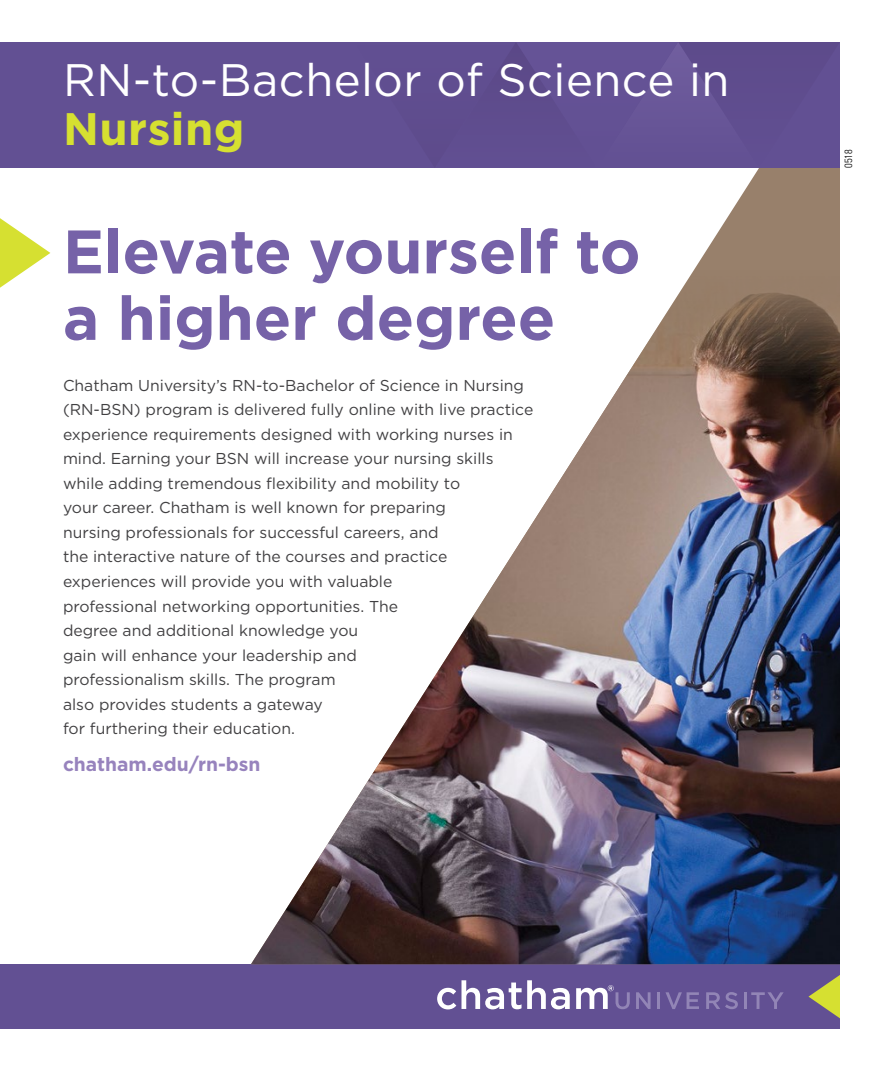
<style>
.page{position:relative;width:882px;height:1071px;background:#fff}
.page>*{position:absolute;margin:0;border:0;box-sizing:border-box;transform-origin:0 0}
.t1{font:700 61.25px/66.5px "Gotham";color:#7662a8}
.t2{font:45.5px "Gotham";letter-spacing:.01em;color:#fff}
.t3{font:700 45.5px "Gotham";letter-spacing:.01em;color:#d6e031}
.t4{font:700 19.25px "Gotham";color:#9783bd}
.t5{font:15.75px/24.5px "Gotham";color:#414042}
.t6{font:300 condensed 10.5px "Univers";color:#000}
</style>
<div class="page">
<div style="left:0;top:42px;width:840px;height:126px;background:#625093"></div>
<div style="left:0;top:964px;width:840px;height:65px;background:#625093"></div>
<svg style="left:808px;top:975px;width:32px;height:43px"></svg>
<svg style="left:0;top:218px;width:50px;height:70px"></svg>
<svg style="left:504px;top:43px;width:198px;height:37px"></svg>
<svg style="left:437px;top:988px;width:19px;height:21px"></svg>
<svg style="left:462px;top:980px;width:108px;height:29px"></svg>
<svg style="left:636px;top:992px;width:15px;height:17px"></svg>
<hr style="left:657px;top:992px;width:3px;height:17px;background:#9285b6">
<svg style="left:665px;top:992px;width:34px;height:17px"></svg>
<svg style="left:706px;top:992px;width:32px;height:17px"></svg>
<hr style="left:744px;top:992px;width:3px;height:17px;background:#9285b6">
<svg style="left:751px;top:992px;width:33px;height:17px"></svg>
<svg style="left:576px;top:985px;width:54px;height:24px"></svg>
<svg style="left:696px;top:168px;width:144px;height:98px;fill:#98806b"></svg>
<img style="left:251px;top:266px;width:589px;height:698px">
<h2 class="t2" style="left:63px;top:55px;width:668px">RN-to-Bachelor of Science in</h2>
<h2 class="t3" style="left:63px;top:103px;width:183px">Nursing</h2>
<h1 class="t1" style="left:63px;top:217px;width:579px">Elevate yourself to a higher degree</h1>
<p class="t5" style="left:63px;top:373px;width:472px">Chatham University’s RN-to-Bachelor of Science in Nursing (RN-BSN) program is delivered fully online with live practice experience requirements designed with working nurses in mind. Earning your BSN will increase your nursing skills while adding tremendous flexibility and mobility to<br>your career. Chatham is well known for preparing<br>nursing professionals for successful careers, and<br>the interactive nature of the courses and practice experiences will provide you with valuable<br>professional networking opportunities. The<br>degree and additional knowledge you<br>gain will enhance your leadership and<br>professionalism skills. The program<br>also provides students a gateway<br>for furthering their education.</p>
<p class="t4" style="left:63px;top:753px;width:199px">chatham.edu/rn-bsn</p>
<p class="t6" style="left:842px;top:168px;width:20px;rotate:-90deg">0518</p>
</div>
